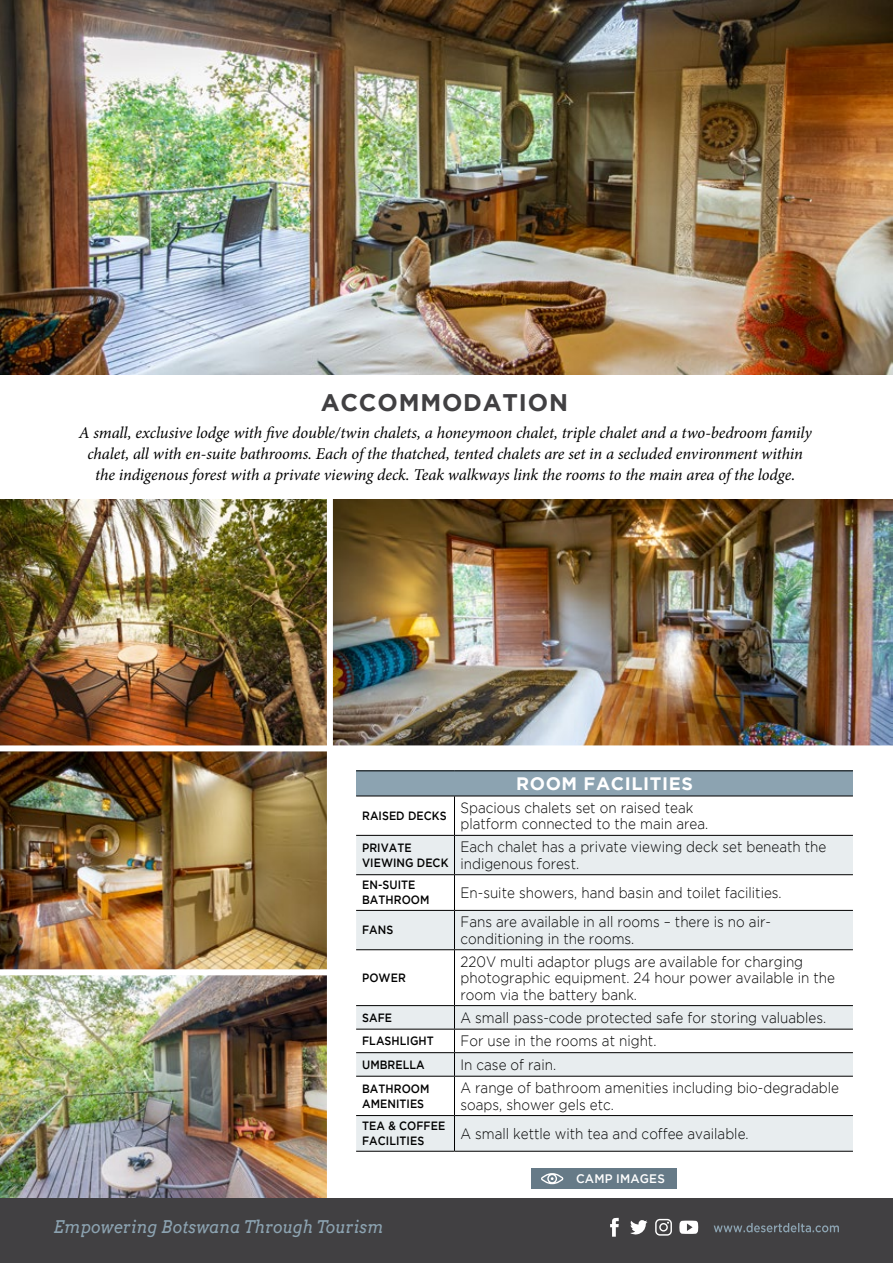
<style>
.page{position:relative;width:893px;height:1263px;background:#fff}
.page>*{position:absolute;margin:0;border:0;box-sizing:border-box;transform-origin:0 0}
.t1{font:700 24px "Gotham";letter-spacing:.035em;color:#414042}
.t2{font:700 18px "Gotham";letter-spacing:.035em;color:#fff}
.t3{font:italic 17.4px "Arvo";letter-spacing:.01em;color:#8ca3b1;scale:.9 1}
.t4{font:italic 16.5px/21px "Minion Pro";letter-spacing:-.01em;color:#000;text-align:center}
.t5{font:300 15px/16.5px "Gotham";color:#000;scale:.9 1}
.t6{font:500 12.3px "Gotham";letter-spacing:.015em;color:#fff;scale:.95 1}
.t7{font:500 12px/15px "Gotham";letter-spacing:.005em;color:#000;scale:.9 1}
</style>
<div class="page">
<img style="left:0;top:0;width:893px;height:374px">
<img style="left:333px;top:500px;width:560px;height:245px">
<img style="left:0;top:500px;width:327px;height:245px">
<img style="left:0;top:751px;width:327px;height:218px">
<img style="left:0;top:975px;width:327px;height:223px">
<div style="left:356px;top:771px;width:497px;height:25px;background:#8ca3b1"></div>
<svg style="left:356px;top:836px;width:497px;height:315px;fill:#e8edef"></svg>
<hr style="left:356px;top:770px;width:98px;height:1px;background:#000">
<hr style="left:454px;top:770px;width:399px;height:1px;background:#000">
<hr style="left:356px;top:796px;width:98px;height:1px;background:#000">
<hr style="left:454px;top:796px;width:399px;height:1px;background:#000">
<hr style="left:454px;top:796px;width:1px;height:39px;background:#000">
<hr style="left:356px;top:835px;width:98px;height:1px;background:#000">
<hr style="left:454px;top:835px;width:399px;height:1px;background:#000">
<hr style="left:454px;top:836px;width:1px;height:38px;background:#000">
<hr style="left:356px;top:874px;width:98px;height:1px;background:#000">
<hr style="left:454px;top:874px;width:399px;height:1px;background:#000">
<hr style="left:454px;top:875px;width:1px;height:35px;background:#000">
<hr style="left:356px;top:910px;width:98px;height:1px;background:#000">
<hr style="left:454px;top:910px;width:399px;height:1px;background:#000">
<hr style="left:454px;top:911px;width:1px;height:38px;background:#000">
<hr style="left:356px;top:949px;width:98px;height:1px;background:#000">
<hr style="left:454px;top:949px;width:399px;height:1px;background:#000">
<hr style="left:454px;top:950px;width:1px;height:55px;background:#000">
<hr style="left:356px;top:1005px;width:98px;height:1px;background:#000">
<hr style="left:454px;top:1005px;width:399px;height:1px;background:#000">
<hr style="left:356px;top:1029px;width:98px;height:1px;background:#000">
<hr style="left:454px;top:1029px;width:399px;height:1px;background:#000">
<hr style="left:356px;top:1052px;width:98px;height:1px;background:#000">
<hr style="left:454px;top:1052px;width:399px;height:1px;background:#000">
<svg style="left:454px;top:1006px;width:1px;height:70px"></svg>
<hr style="left:356px;top:1076px;width:98px;height:1px;background:#000">
<hr style="left:454px;top:1076px;width:399px;height:1px;background:#000">
<hr style="left:454px;top:1076px;width:1px;height:39px;background:#000">
<hr style="left:356px;top:1115px;width:98px;height:1px;background:#000">
<hr style="left:454px;top:1115px;width:399px;height:1px;background:#000">
<hr style="left:454px;top:1116px;width:1px;height:35px;background:#000">
<hr style="left:356px;top:1151px;width:98px;height:1px;background:#000">
<hr style="left:454px;top:1151px;width:399px;height:1px;background:#000">
<div style="left:532px;top:1168px;width:145px;height:21px;background:#667a87"></div>
<svg style="left:541px;top:1173px;width:22px;height:11px"></svg>
<div style="left:0;top:1198px;width:893px;height:65px;background:#414042"></div>
<svg style="left:714px;top:1223px;width:125px;height:9px"></svg>
<svg style="left:610px;top:1218px;width:9px;height:19px"></svg>
<svg style="left:630px;top:1220px;width:17px;height:15px"></svg>
<svg style="left:655px;top:1219px;width:17px;height:16px"></svg>
<svg style="left:679px;top:1220px;width:19px;height:14px"></svg>
<h1 class="t1" style="left:321px;top:388px;width:249px">ACCOMMODATION</h1>
<p class="t4" style="left:79px;top:422px;width:734px">A small, exclusive lodge with five double/twin chalets, a honeymoon chalet, triple chalet and a two-bedroom family chalet, all with en-suite bathrooms. Each of the thatched, tented chalets are set in a secluded environment within the indigenous forest with a private viewing deck. Teak walkways link the rooms to the main area of the lodge.</p>
<p class="t2" style="left:516px;top:773px;width:178px">ROOM FACILITIES</p>
<p class="t7" style="left:362px;top:808px;width:95px">RAISED DECKS</p>
<p class="t5" style="left:460px;top:799px;width:277px">Spacious chalets set on raised teak platform connected to the main area.</p>
<p class="t7" style="left:362px;top:840px;width:97px">PRIVATE<br>VIEWING DECK</p>
<p class="t5" style="left:460px;top:838px;width:408px">Each chalet has a private viewing deck set beneath the indigenous forest.</p>
<p class="t7" style="left:362px;top:877px;width:76px">EN-SUITE<br>BATHROOM</p>
<p class="t5" style="left:460px;top:884px;width:358px">En-suite showers, hand basin and toilet facilities.</p>
<p class="t7" style="left:362px;top:922px;width:36px">FANS</p>
<p class="t5" style="left:460px;top:913px;width:346px">Fans are available in all rooms – there is no air&shy;conditioning in the rooms.</p>
<p class="t7" style="left:362px;top:970px;width:50px">POWER</p>
<p class="t5" style="left:460px;top:953px;width:418px">220V multi adaptor plugs are available for charging photographic equipment. 24 hour power available in the room via the battery bank.</p>
<p class="t7" style="left:362px;top:1010px;width:35px">SAFE</p>
<p class="t5" style="left:460px;top:1009px;width:408px">A small pass-code protected safe for storing valuables.</p>
<p class="t7" style="left:362px;top:1033px;width:81px">FLASHLIGHT</p>
<p class="t5" style="left:460px;top:1033px;width:219px">For use in the rooms at night.</p>
<p class="t7" style="left:362px;top:1057px;width:71px">UMBRELLA</p>
<p class="t5" style="left:460px;top:1056px;width:108px">In case of rain.</p>
<p class="t7" style="left:362px;top:1081px;width:76px">BATHROOM<br>AMENITIES</p>
<p class="t5" style="left:460px;top:1079px;width:422px">A range of bathroom amenities including bio-degradable soaps, shower gels etc.</p>
<p class="t7" style="left:362px;top:1118px;width:94px">TEA &amp; COFFEE<br>FACILITIES</p>
<p class="t5" style="left:460px;top:1125px;width:322px">A small kettle with tea and coffee available.</p>
<p class="t3" style="left:54px;top:1215px;width:368px">Empowering Botswana Through Tourism</p>
<p class="t6" style="left:576px;top:1171px;width:95px">CAMP IMAGES</p>
</div>
